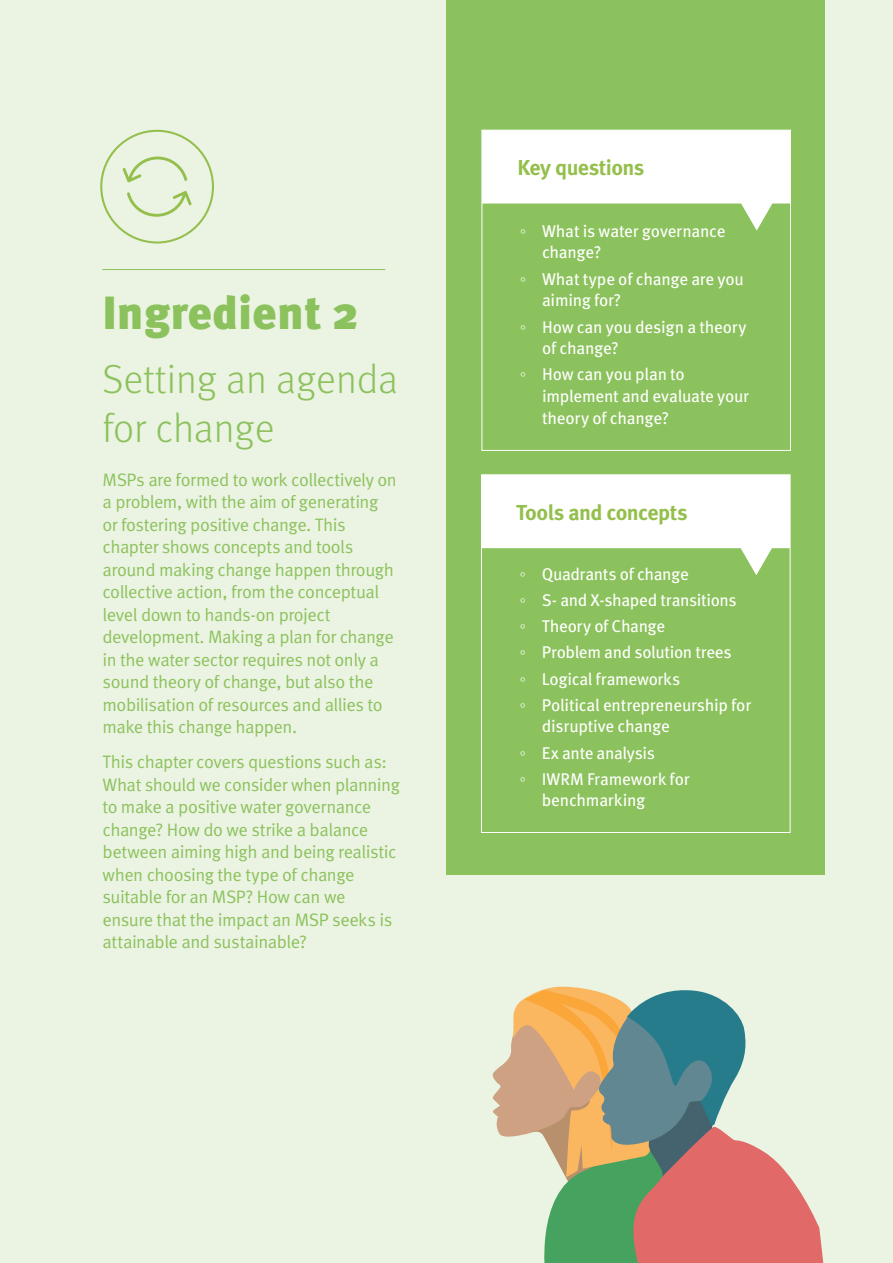
<style>
.page{position:relative;width:893px;height:1263px;background:#ebf3e2}
.page>*{position:absolute;margin:0;border:0;box-sizing:border-box;transform-origin:0 0}
.Title_white{font:900 46.5px "Meta Pro";color:#8cc25d}
.Paragraph_Style_1{font:300 40.5px/48.6px "Meta Pro";color:#8cc25d}
.t1{font:700 21.6px "Meta Pro";letter-spacing:-.03em;color:#94bf4d}
.Body{font:18px/22.5px "Meta Pro Norm";letter-spacing:-.03em;color:#8cc25d}
.t2{font:16.95px/26.2px "Meta Pro";letter-spacing:-.015em;color:#fff}
.s1{font-family:"Times New Roman"}
</style>
<div class="page">
<div style="left:446px;top:0;width:379px;height:875px;background:#8cc25d"></div>
<hr style="left:102px;top:269px;width:283px;height:1px;background:#8cc25d">
<svg style="left:481px;top:130px;width:310px;height:321px"></svg>
<svg style="left:481px;top:474px;width:310px;height:359px"></svg>
<svg style="left:481px;top:475px;width:309px;height:100px"></svg>
<div style="left:100px;top:130px;width:114px;height:113px;border:2px solid #94bf4d;border-radius:50%"></div>
<svg style="left:123px;top:157px;width:64px;height:25px"></svg>
<svg style="left:127px;top:191px;width:65px;height:26px"></svg>
<svg style="left:492px;top:986px;width:332px;height:277px"></svg>
<p class="Title_white" style="left:102px;top:276px;width:258px">Ingredient 2</p>
<p class="Paragraph_Style_1" style="left:102px;top:353px;width:297px">Setting an agenda for change</p>
<p class="Body" style="left:102px;top:467px;width:296px">MSPs are formed to work collectively on a problem, with the aim of generating or fostering positive change. This chapter shows concepts and tools around making change happen through collective action, from the conceptual level down to hands-on project development. Making a plan for change in the water sector requires not only a sound theory of change, but also the mobilisation of resources and allies to make this change happen.</p>
<p class="Body" style="left:102px;top:750px;width:299px">This chapter covers questions such as:<br>What should we consider when planning to make a positive water governance change? How do we strike a balance between aiming high and being realistic when choosing the type of change suitable for an MSP? How can we ensure that the impact an MSP seeks is attainable and sustainable?</p>
<p class="t1" style="left:517px;top:150px;width:128px">Key questions</p>
<p class="t2" style="left:542px;top:219px;width:185px;line-height:21.6px;text-indent:-22px"><span class="s1">◦</span> What is water governance change?</p>
<p class="t2" style="left:542px;top:267px;width:203px;line-height:21.6px;text-indent:-22px"><span class="s1">◦</span> What type of change are you aiming for?</p>
<p class="t2" style="left:542px;top:315px;width:206px;line-height:21.6px;text-indent:-22px"><span class="s1">◦</span> How can you design a theory of change?</p>
<p class="t2" style="left:542px;top:363px;width:209px;line-height:21.6px;text-indent:-22px"><span class="s1">◦</span> How can you plan to implement and evaluate your theory of change?</p>
<p class="t1" style="left:516px;top:495px;width:173px">Tools and concepts</p>
<p class="t2" style="left:520px;top:559px;width:233px"><span class="s1">◦</span> Quadrants of change<br><span class="s1">◦</span> S- and X-shaped transitions<br><span class="s1">◦</span> Theory of Change<br><span class="s1">◦</span> Problem and solution trees<br><span class="s1">◦</span> Logical frameworks<br><span class="s1">◦</span> Political entrepreneurship for</p>
<p class="t2" style="left:520px;top:712px;width:171px;text-indent:22px">disruptive change<br><span class="s1">◦</span> Ex ante analysis<br><span class="s1">◦</span> IWRM Framework for</p>
<p class="t2" style="left:542px;top:786px;width:105px">benchmarking</p>
</div>
